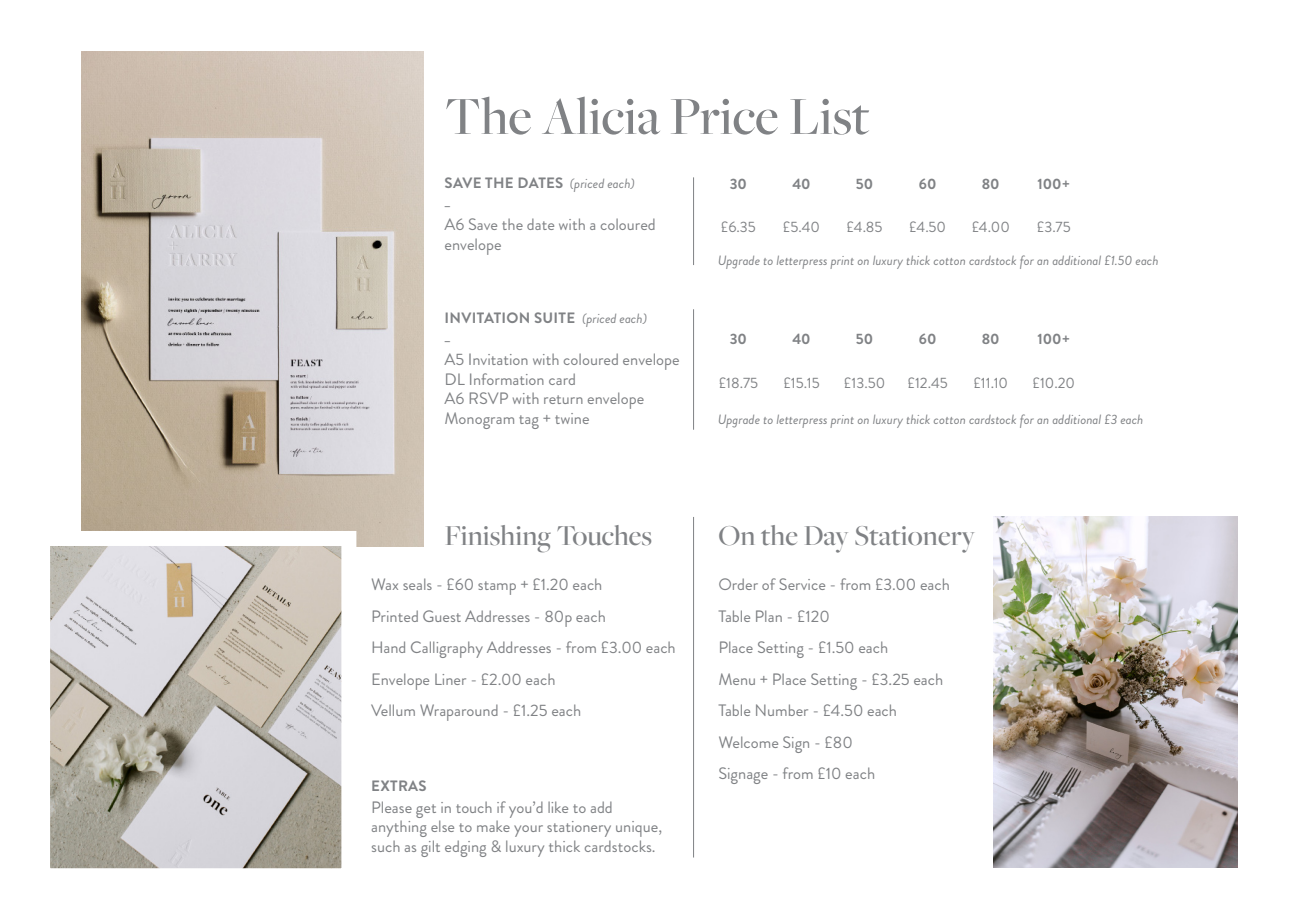
<style>
.page{position:relative;width:1289px;height:919px;background:#fff}
.page>*{position:absolute;margin:0;border:0;box-sizing:border-box;transform-origin:0 0}
.t1{font:500 55.5px "Freight Big Pro";color:#808285}
.t2{font:500 30px "Freight Big Pro";color:#808285}
.t3{font:16.5px/31.5px "Brandon Grotesque";color:#808285}
.t4{font:700 15px/18px "Brandon Grotesque";letter-spacing:.02em;color:#808285}
.t5{font:15px "Brandon Grotesque";color:#808285}
.t6{font:italic 13.5px "Brandon Grotesque";color:#808285}
.s1{font-weight:400;font-style:italic;font-size:13.5px}
.s2{font-weight:500}
</style>
<div class="page">
<img style="left:82px;top:51px;width:341px;height:495px">
<hr style="left:693px;top:517px;width:1px;height:340px;background:#808285">
<hr style="left:693px;top:177px;width:1px;height:88px;background:#808285">
<hr style="left:693px;top:309px;width:1px;height:120px;background:#808285">
<img style="left:993px;top:517px;width:244px;height:350px">
<img style="left:51px;top:547px;width:289px;height:320px">
<h1 class="t1" style="left:444px;top:80px;width:426px">The Alicia Price List</h1>
<p class="t4" style="left:444px;top:174px;width:192px">SAVE THE DATES <span class="s1">(priced each) </span><span class="s2">_</span></p>
<p class="t3" style="left:444px;top:214px;width:213px;line-height:19.8px">A6 Save the date with a coloured envelope</p>
<p class="t4" style="left:444px;top:308px;width:204px">INVITATION SUITE <span class="s1">(priced each) </span><span class="s2">_</span></p>
<p class="t3" style="left:444px;top:349px;width:236px;line-height:19.8px">A5 Invitation with coloured envelope<br>DL Information card<br>A6 RSVP with return envelope<br>Monogram tag + twine</p>
<h2 class="t2" style="left:444px;top:516px;width:209px">Finishing Touches</h2>
<p class="t3" style="left:371px;top:569px;width:306px">Wax seals - £60 stamp + £1.20 each<br>Printed Guest Addresses - 80p each<br>Hand Calligraphy Addresses - from £3.00 each Envelope Liner - £2.00 each<br>Vellum Wraparound - £1.25 each</p>
<p class="t4" style="left:371px;top:777px;width:57px">EXTRAS</p>
<p class="t3" style="left:371px;top:797px;width:292px;line-height:19.8px">Please get in touch if you’d like to add anything else to make your stationery unique, such as gilt edging &amp; luxury thick cardstocks.</p>
<p class="t4" style="left:729px;top:174px;width:19px">30</p>
<p class="t4" style="left:792px;top:174px;width:20px">40</p>
<p class="t4" style="left:856px;top:174px;width:19px">50</p>
<p class="t4" style="left:918px;top:174px;width:19px">60</p>
<p class="t4" style="left:981px;top:174px;width:19px">80</p>
<p class="t4" style="left:1037px;top:174px;width:34px">100+</p>
<p class="t5" style="left:721px;top:217px;width:36px">£6.35</p>
<p class="t5" style="left:783px;top:217px;width:39px">£5.40</p>
<p class="t5" style="left:846px;top:217px;width:37px">£4.85</p>
<p class="t5" style="left:909px;top:217px;width:38px">£4.50</p>
<p class="t5" style="left:971px;top:217px;width:40px">£4.00</p>
<p class="t5" style="left:1036px;top:217px;width:35px">£3.75</p>
<p class="t6" style="left:717px;top:251px;width:442px">Upgrade to letterpress print on luxury thick cotton cardstock for an additional £1.50 each</p>
<p class="t4" style="left:729px;top:330px;width:19px">30</p>
<p class="t4" style="left:792px;top:330px;width:20px">40</p>
<p class="t4" style="left:856px;top:330px;width:19px">50</p>
<p class="t4" style="left:918px;top:330px;width:19px">60</p>
<p class="t4" style="left:981px;top:330px;width:19px">80</p>
<p class="t4" style="left:1037px;top:330px;width:34px">100+</p>
<p class="t5" style="left:718px;top:372px;width:41px">£18.75</p>
<p class="t5" style="left:783px;top:372px;width:38px">£15.15</p>
<p class="t5" style="left:844px;top:372px;width:43px">£13.50</p>
<p class="t5" style="left:907px;top:372px;width:42px">£12.45</p>
<p class="t5" style="left:973px;top:372px;width:36px">£11.10</p>
<p class="t5" style="left:1032px;top:372px;width:44px">£10.20</p>
<p class="t6" style="left:717px;top:410px;width:427px">Upgrade to letterpress print on luxury thick cotton cardstock for an additional £3 each</p>
<h2 class="t2" style="left:718px;top:516px;width:258px">On the Day Stationery</h2>
<p class="t3" style="left:718px;top:569px;width:233px">Order of Service - from £3.00 each<br>Table Plan - £120<br>Place Setting - £1.50 each<br>Menu + Place Setting - £3.25 each<br>Table Number - £4.50 each<br>Welcome Sign - £80<br>Signage - from £10 each</p>
</div>
